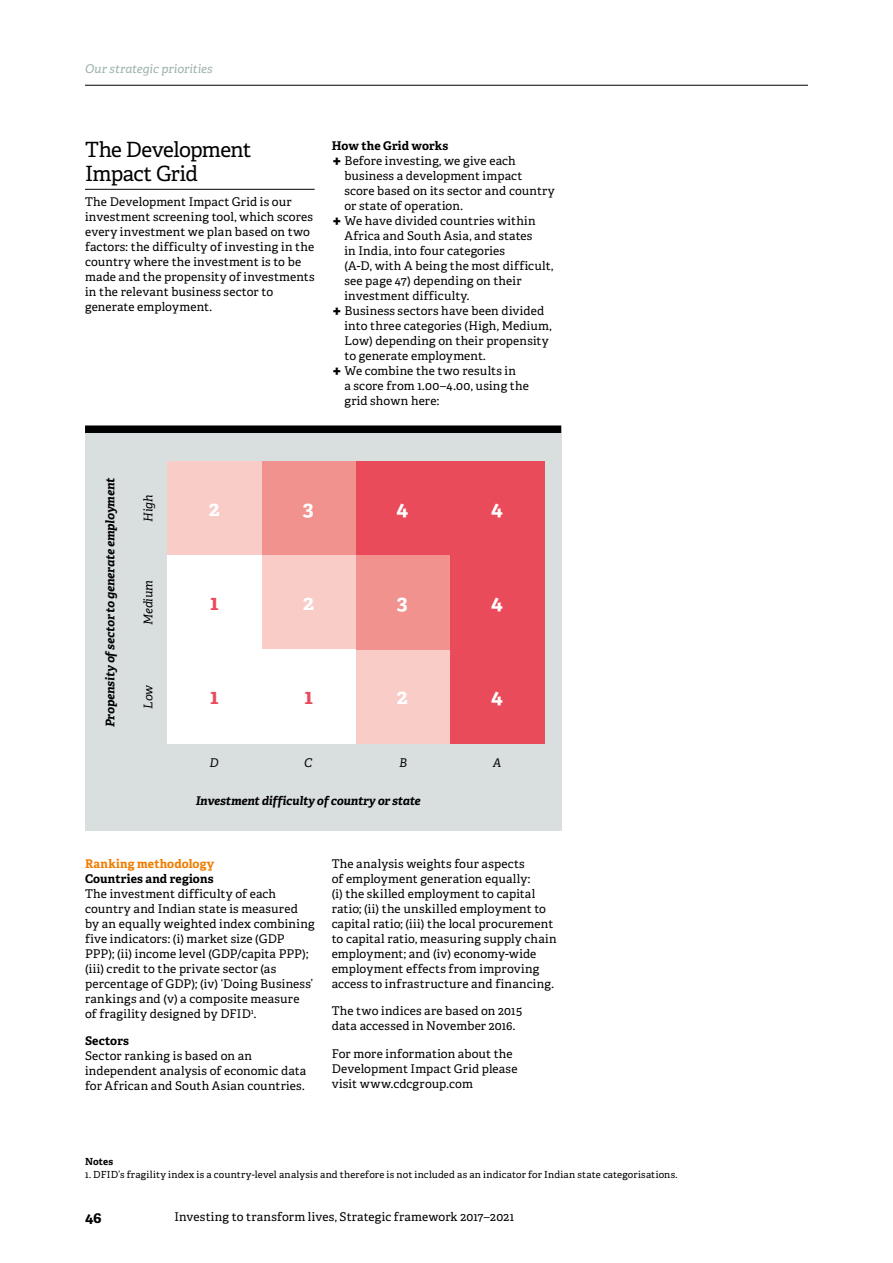
<style>
.page{position:relative;width:893px;height:1263px;background:#fff}
.page>*{position:absolute;margin:0;border:0;box-sizing:border-box;transform-origin:0 0}
.t1{font:21px/24px "Adelle PE";letter-spacing:-.03em;color:#000}
.t2{font:700 21px "Adelle PE";color:#fff}
.t3{font:700 21px "Adelle PE";color:#e94b5a}
.t4{font:700 15px "Adelle";color:#000}
.t5{font:12px/15px "Adelle PE";letter-spacing:.015em;color:#000}
.t6{font:italic 700 12px "Adelle";letter-spacing:-.01em;color:#000}
.t7{font:700 12px "Adelle PE";letter-spacing:.01em;color:#000}
.t8{font:italic 12px "Adelle";color:#9db0ac}
.t9{font:700 12px "Adelle PE";letter-spacing:.015em;color:#ef7d00}
.t10{font:italic 12px "Adelle PE";color:#000}
.t11{font:9.75px "Adelle PE";letter-spacing:.02em;color:#000}
.t12{font:700 9.75px "Adelle";letter-spacing:.01em;color:#000}
.s1{font-weight:700;font-size:18px}
</style>
<div class="page">
<div style="left:85px;top:433px;width:476px;height:397px;background:#d8dfde"></div>
<div style="left:85px;top:425px;width:476px;height:8px;background:#000"></div>
<div style="left:450px;top:461px;width:94px;height:94px;background:#e94b5a"></div>
<div style="left:355px;top:461px;width:94px;height:94px;background:#e94b5a"></div>
<div style="left:450px;top:555px;width:94px;height:95px;background:#e94b5a"></div>
<div style="left:450px;top:650px;width:94px;height:94px;background:#e94b5a"></div>
<div style="left:355px;top:650px;width:94px;height:94px;background:#f9ccc7"></div>
<div style="left:355px;top:555px;width:94px;height:95px;background:#f2928e"></div>
<div style="left:261px;top:461px;width:94px;height:94px;background:#f2928e"></div>
<div style="left:261px;top:555px;width:95px;height:95px;background:#f9ccc7"></div>
<div style="left:167px;top:461px;width:94px;height:94px;background:#f9ccc7"></div>
<div style="left:261px;top:650px;width:95px;height:94px;background:#fff"></div>
<div style="left:167px;top:650px;width:94px;height:94px;background:#fff"></div>
<div style="left:167px;top:555px;width:94px;height:95px;background:#fff"></div>
<hr style="left:85px;top:189px;width:230px;height:1px;background:#000">
<hr style="left:85px;top:85px;width:723px;height:1px;background:#000">
<p class="t8" style="left:85px;top:61px;width:129px">Our strategic priorities</p>
<h1 class="t1" style="left:85px;top:136px;width:168px">The Development<br>Impact Grid</h1>
<p class="t5" style="left:85px;top:194px;width:231px">The Development Impact Grid is our investment screening tool, which scores every investment we plan based on two factors: the difficulty of investing in the country where the investment is to be made and the propensity of investments in the relevant business sector to generate employment.</p>
<p class="t7" style="left:332px;top:137px;width:118px">How the Grid works</p>
<p class="t5" style="left:332px;top:153px;width:186px"><span class="s1">+</span> Before investing, we give each</p>
<p class="t5" style="left:344px;top:168px;width:179px">business a development impact</p>
<p class="t5" style="left:344px;top:183px;width:212px">score based on its sector and country</p>
<p class="t5" style="left:344px;top:198px;width:120px">or state of operation.</p>
<p class="t5" style="left:332px;top:213px;width:205px"><span class="s1">+</span> We have divided countries within</p>
<p class="t5" style="left:344px;top:228px;width:190px">Africa and South Asia, and states</p>
<p class="t5" style="left:344px;top:243px;width:162px">in India, into four categories</p>
<p class="t5" style="left:344px;top:258px;width:210px">(A-D, with A being the most difficult,</p>
<p class="t5" style="left:344px;top:273px;width:179px">see page 47) depending on their</p>
<p class="t5" style="left:344px;top:288px;width:127px">investment difficulty.</p>
<p class="t5" style="left:332px;top:303px;width:214px"><span class="s1">+</span> Business sectors have been divided</p>
<p class="t5" style="left:344px;top:318px;width:209px">into three categories (High, Medium,</p>
<p class="t5" style="left:344px;top:333px;width:206px">Low) depending on their propensity</p>
<p class="t5" style="left:344px;top:348px;width:143px">to generate employment.</p>
<p class="t5" style="left:332px;top:363px;width:186px"><span class="s1">+</span> We combine the two results in</p>
<p class="t5" style="left:344px;top:378px;width:186px">a score from 1.00–4.00, using the</p>
<p class="t5" style="left:344px;top:393px;width:96px">grid shown here:</p>
<p class="t6" style="left:103px;top:727px;width:251px;rotate:-90deg">Propensity of sector to generate employment</p>
<p class="t10" style="left:140px;top:522px;width:29px;rotate:-90deg">High</p>
<p class="t10" style="left:140px;top:625px;width:47px;rotate:-90deg">Medium</p>
<p class="t10" style="left:140px;top:709px;width:26px;rotate:-90deg">Low</p>
<h1 class="t2" style="left:209px;top:493px;width:13px">2</h1>
<h1 class="t3" style="left:210px;top:587px;width:10px">1</h1>
<h1 class="t2" style="left:303px;top:493px;width:12px">3</h1>
<h1 class="t2" style="left:303px;top:587px;width:13px">2</h1>
<h1 class="t3" style="left:210px;top:682px;width:10px">1</h1>
<h1 class="t3" style="left:304px;top:682px;width:10px">1</h1>
<h1 class="t2" style="left:397px;top:493px;width:13px">4</h1>
<h1 class="t2" style="left:491px;top:493px;width:13px">4</h1>
<h1 class="t2" style="left:397px;top:587px;width:12px">3</h1>
<h1 class="t2" style="left:491px;top:587px;width:13px">4</h1>
<h1 class="t2" style="left:397px;top:682px;width:13px">2</h1>
<h1 class="t2" style="left:491px;top:682px;width:13px">4</h1>
<p class="t10" style="left:209px;top:754px;width:11px">D</p>
<p class="t10" style="left:304px;top:754px;width:9px">C</p>
<p class="t10" style="left:399px;top:754px;width:9px">B</p>
<p class="t10" style="left:493px;top:754px;width:10px">A</p>
<p class="t6" style="left:196px;top:793px;width:226px">Investment difficulty of country or state</p>
<p class="t9" style="left:85px;top:855px;width:131px">Ranking methodology</p>
<p class="t7" style="left:85px;top:870px;width:130px">Countries and regions</p>
<p class="t5" style="left:85px;top:885px;width:231px">The investment difficulty of each country and Indian state is measured by an equally weighted index combining five indicators: (i) market size (GDP PPP); (ii) income level (GDP/capita PPP); (iii) credit to the private sector (as percentage of GDP); (iv) ‘Doing Business’ rankings and (v) a composite measure<br>of fragility designed by DFID<sup>1</sup>.</p>
<p class="t7" style="left:85px;top:1032px;width:45px">Sectors</p>
<p class="t5" style="left:85px;top:1048px;width:223px">Sector ranking is based on an independent analysis of economic data for African and South Asian countries.</p>
<p class="t5" style="left:332px;top:855px;width:227px">The analysis weights four aspects<br>of employment generation equally:<br>(i) the skilled employment to capital ratio; (ii) the unskilled employment to capital ratio; (iii) the local procurement to capital ratio, measuring supply chain employment; and (iv) economy-wide employment effects from improving access to infrastructure and financing.</p>
<p class="t5" style="left:332px;top:1003px;width:192px">The two indices are based on 2015 data accessed in November 2016.</p>
<p class="t5" style="left:332px;top:1046px;width:187px">For more information about the<br>Development Impact Grid please visit www.cdcgroup.com</p>
<p class="t12" style="left:85px;top:1155px;width:30px">Notes</p>
<p class="t11" style="left:85px;top:1167px;width:594px">1. DFID’s fragility index is a country-level analysis and therefore is not included as an indicator for Indian state categorisations.</p>
<p class="t4" style="left:85px;top:1208px;width:18px">46</p>
<p class="t5" style="left:174px;top:1209px;width:341px">Investing to transform lives, Strategic framework 2017–2021</p>
</div>
